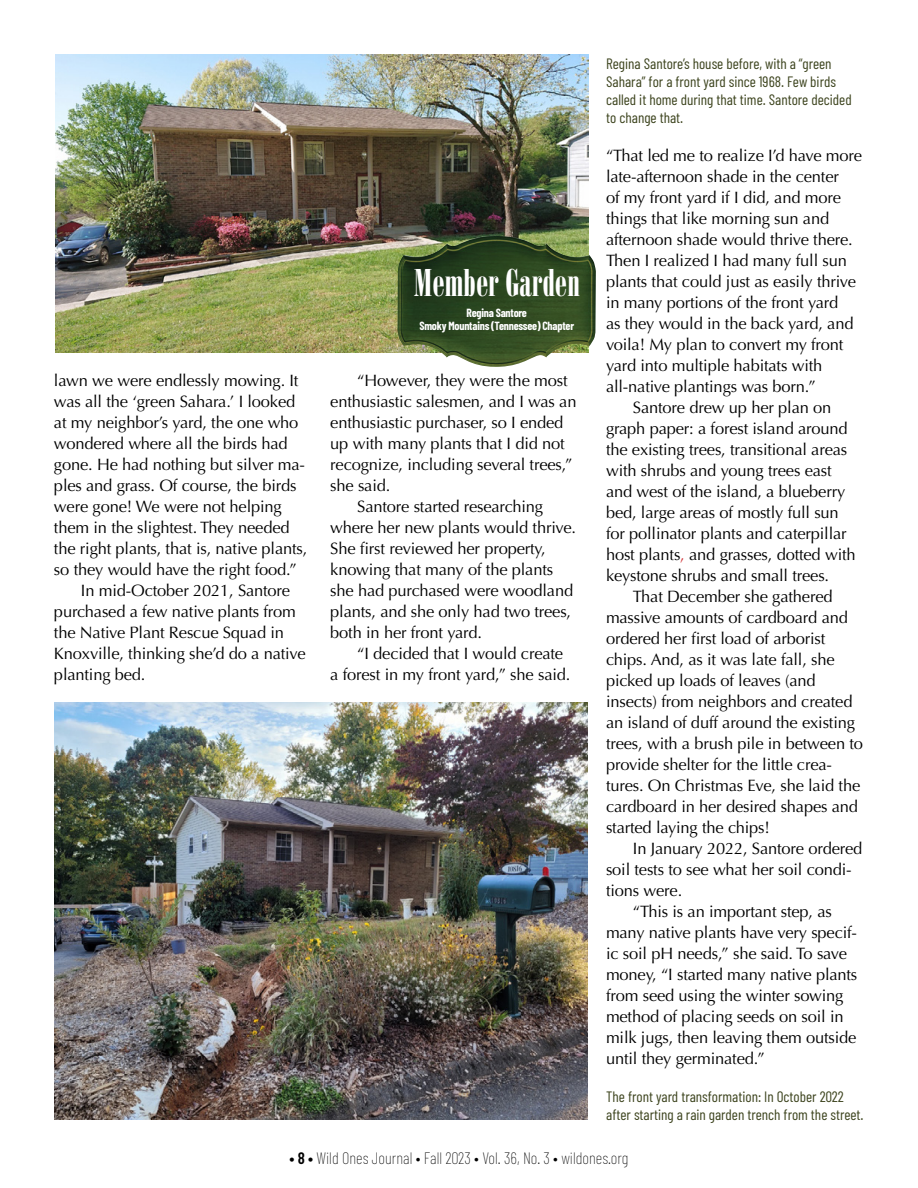
<style>
.page{position:relative;width:918px;height:1188px;background:#fff}
.page>*{position:absolute;margin:0;border:0;box-sizing:border-box;transform-origin:0 0}
.t1{font:37.35px "Bodoni Std Poster Compressed";color:#fff}
.t2{font:16.5px "Optima";letter-spacing:-.01em;color:#000}
.t3{font:100 16.5px "Barlow Condensed";color:#000}
.t4{font:15px/18px "Barlow Condensed";color:#3d441e}
.t5{font:700 11.55px/13.8px "Barlow Condensed";letter-spacing:-.02em;color:#fff;text-align:center}
.s1{color:#d13438}
.s2{font-weight:600}
</style>
<div class="page">
<img style="left:56px;top:54px;width:532px;height:299px">
<img style="left:54px;top:703px;width:534px;height:417px">
<img style="left:398px;top:236px;width:198px;height:131px">
<p class="t2" style="left:54px;top:371px;width:246px">lawn we were endlessly mowing. It</p>
<p class="t2" style="left:54px;top:392px;width:243px">was all the ‘green Sahara.’ I looked</p>
<p class="t2" style="left:54px;top:413px;width:246px">at my neighbor’s yard, the one who</p>
<p class="t2" style="left:54px;top:434px;width:235px">wondered where all the birds had</p>
<p class="t2" style="left:54px;top:455px;width:252px">gone. He had nothing but silver ma-</p>
<p class="t2" style="left:54px;top:476px;width:244px">ples and grass. Of course, the birds</p>
<p class="t2" style="left:54px;top:497px;width:229px">were gone! We were not helping</p>
<p class="t2" style="left:54px;top:518px;width:237px">them in the slightest. They needed</p>
<p class="t2" style="left:54px;top:539px;width:255px">the right plants, that is, native plants,</p>
<p class="t2" style="left:54px;top:560px;width:244px">so they would have the right food.”</p>
<p class="t2" style="left:81px;top:581px;width:211px">In mid-October 2021, Santore</p>
<p class="t2" style="left:54px;top:602px;width:244px">purchased a few native plants from</p>
<p class="t2" style="left:54px;top:623px;width:232px">the Native Plant Rescue Squad in</p>
<p class="t2" style="left:54px;top:644px;width:253px">Knoxville, thinking she’d do a native</p>
<p class="t2" style="left:54px;top:665px;width:93px">planting bed.</p>
<h1 class="t1" style="left:414px;top:261px;width:168px">Member Garden</h1>
<p class="t5" style="left:419px;top:305px;width:156px">Regina Santore<br>Smoky Mountains (Tennessee) Chapter</p>
<p class="t2" style="left:357px;top:371px;width:212px">“However, they were the most</p>
<p class="t2" style="left:330px;top:392px;width:248px">enthusiastic salesmen, and I was an</p>
<p class="t2" style="left:330px;top:413px;width:235px">enthusiastic purchaser, so I ended</p>
<p class="t2" style="left:330px;top:434px;width:236px">up with many plants that I did not</p>
<p class="t2" style="left:330px;top:455px;width:244px">recognize, including several trees,”</p>
<p class="t2" style="left:330px;top:476px;width:62px">she said.</p>
<p class="t2" style="left:357px;top:497px;width:187px">Santore started researching</p>
<p class="t2" style="left:330px;top:518px;width:247px">where her new plants would thrive.</p>
<p class="t2" style="left:330px;top:539px;width:217px">She first reviewed her property,</p>
<p class="t2" style="left:330px;top:560px;width:224px">knowing that many of the plants</p>
<p class="t2" style="left:330px;top:581px;width:244px">she had purchased were woodland</p>
<p class="t2" style="left:330px;top:602px;width:242px">plants, and she only had two trees,</p>
<p class="t2" style="left:330px;top:623px;width:153px">both in her front yard.</p>
<p class="t2" style="left:357px;top:644px;width:207px">“I decided that I would create</p>
<p class="t2" style="left:330px;top:665px;width:242px">a forest in my front yard,” she said.</p>
<p class="t4" style="left:606px;top:54px;width:247px">Regina Santore’s house before, with a “green Sahara” for a front yard since 1968. Few birds called it home during that time. Santore decided to change that.</p>
<p class="t2" style="left:606px;top:146px;width:258px">“That led me to realize I’d have more</p>
<p class="t2" style="left:606px;top:167px;width:234px">late-afternoon shade in the center</p>
<p class="t2" style="left:606px;top:188px;width:236px">of my front yard if I did, and more</p>
<p class="t2" style="left:606px;top:209px;width:225px">things that like morning sun and</p>
<p class="t2" style="left:606px;top:230px;width:248px">afternoon shade would thrive there.</p>
<p class="t2" style="left:606px;top:251px;width:242px">Then I realized I had many full sun</p>
<p class="t2" style="left:606px;top:272px;width:252px">plants that could just as easily thrive</p>
<p class="t2" style="left:606px;top:293px;width:234px">in many portions of the front yard</p>
<p class="t2" style="left:606px;top:314px;width:249px">as they would in the back yard, and</p>
<p class="t2" style="left:606px;top:335px;width:239px">voila! My plan to convert my front</p>
<p class="t2" style="left:606px;top:356px;width:218px">yard into multiple habitats with</p>
<p class="t2" style="left:606px;top:377px;width:211px">all-native plantings was born.”</p>
<p class="t2" style="left:633px;top:398px;width:200px">Santore drew up her plan on</p>
<p class="t2" style="left:606px;top:419px;width:243px">graph paper: a forest island around</p>
<p class="t2" style="left:606px;top:440px;width:243px">the existing trees, transitional areas</p>
<p class="t2" style="left:606px;top:461px;width:227px">with shrubs and young trees east</p>
<p class="t2" style="left:606px;top:482px;width:241px">and west of the island, a blueberry</p>
<p class="t2" style="left:606px;top:503px;width:234px">bed, large areas of mostly full sun</p>
<p class="t2" style="left:606px;top:524px;width:242px">for pollinator plants and caterpillar</p>
<p class="t2" style="left:606px;top:545px;width:251px">host plants<span class="s1">,</span> and grasses, dotted with</p>
<p class="t2" style="left:606px;top:566px;width:225px">keystone shrubs and small trees.</p>
<p class="t2" style="left:633px;top:587px;width:201px">That December she gathered</p>
<p class="t2" style="left:606px;top:608px;width:243px">massive amounts of cardboard and</p>
<p class="t2" style="left:606px;top:629px;width:221px">ordered her first load of arborist</p>
<p class="t2" style="left:606px;top:650px;width:230px">chips. And, as it was late fall, she</p>
<p class="t2" style="left:606px;top:671px;width:211px">picked up loads of leaves (and</p>
<p class="t2" style="left:606px;top:692px;width:248px">insects) from neighbors and created</p>
<p class="t2" style="left:606px;top:713px;width:251px">an island of duff around the existing</p>
<p class="t2" style="left:606px;top:734px;width:259px">trees, with a brush pile in between to</p>
<p class="t2" style="left:606px;top:755px;width:228px">provide shelter for the little crea-</p>
<p class="t2" style="left:606px;top:776px;width:256px">tures. On Christmas Eve, she laid the</p>
<p class="t2" style="left:606px;top:797px;width:254px">cardboard in her desired shapes and</p>
<p class="t2" style="left:606px;top:818px;width:165px">started laying the chips!</p>
<p class="t2" style="left:633px;top:839px;width:231px">In January 2022, Santore ordered</p>
<p class="t2" style="left:606px;top:860px;width:247px">soil tests to see what her soil condi-</p>
<p class="t2" style="left:606px;top:881px;width:78px">tions were.</p>
<p class="t2" style="left:633px;top:902px;width:200px">“This is an important step, as</p>
<p class="t2" style="left:606px;top:923px;width:253px">many native plants have very specif-</p>
<p class="t2" style="left:606px;top:944px;width:243px">ic soil pH needs,” she said. To save</p>
<p class="t2" style="left:606px;top:965px;width:253px">money, “I started many native plants</p>
<p class="t2" style="left:606px;top:986px;width:239px">from seed using the winter sowing</p>
<p class="t2" style="left:606px;top:1007px;width:239px">method of placing seeds on soil in</p>
<p class="t2" style="left:606px;top:1028px;width:252px">milk jugs, then leaving them outside</p>
<p class="t2" style="left:606px;top:1049px;width:160px">until they germinated.”</p>
<p class="t4" style="left:606px;top:1087px;width:259px">The front yard transformation: In October 2022 after starting a rain garden trench from the street.</p>
<p class="t3" style="left:290px;top:1148px;width:340px"><span class="s2">• 8 •</span> Wild Ones Journal • Fall 2023 • Vol. 36, No. 3 • wildones.org</p>
</div>
